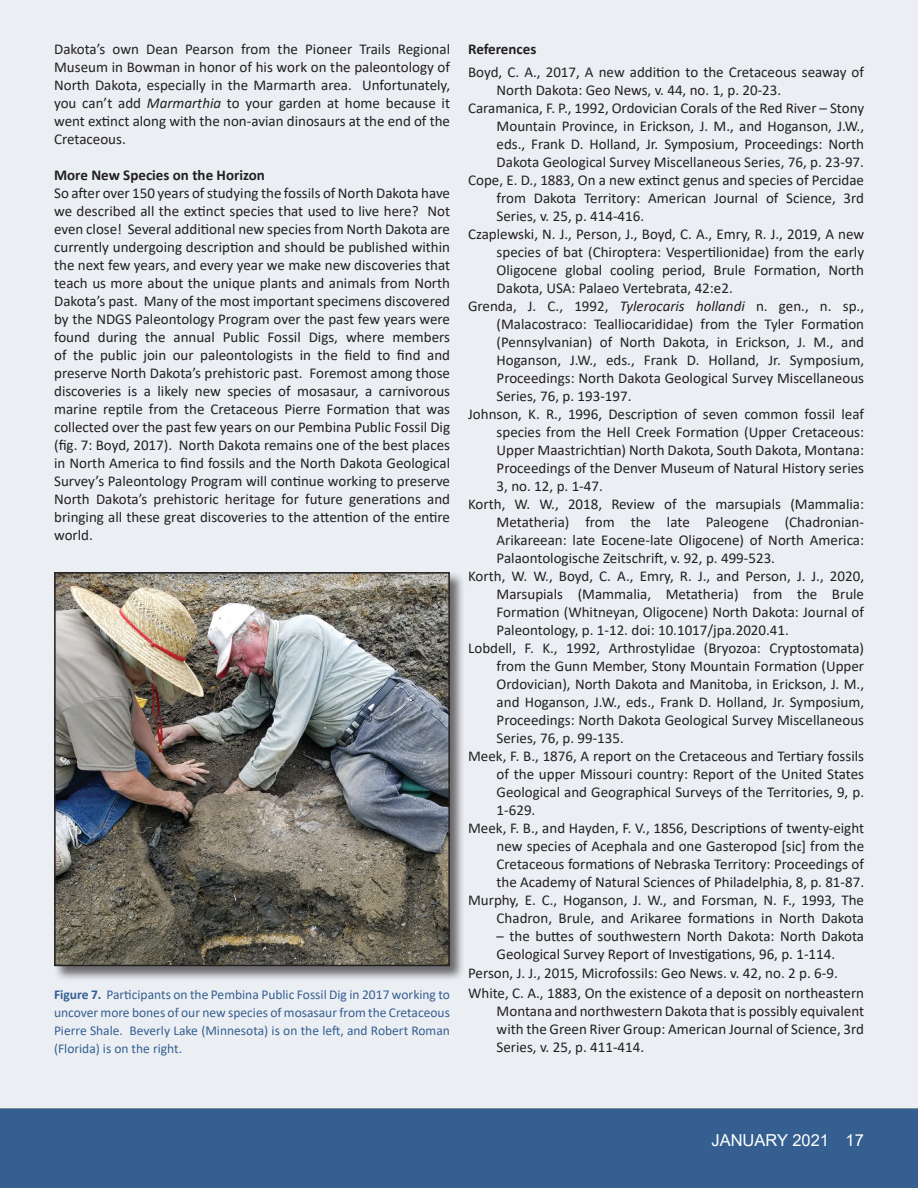
<style>
.page{position:relative;width:918px;height:1188px;background:#fff}
.page>*{position:absolute;margin:0;border:0;box-sizing:border-box;transform-origin:0 0}
.t1{font:16.5px "Arial";color:#fff}
.t2{font:15px/18px "Calibri";color:#231f20;text-align:justify}
.t3{font:700 15px "Calibri";color:#231f20}
.t4{font:13.5px/18px "Calibri";color:#365f91;text-align:justify}
.s1{font-style:italic}
.s2{font-weight:700}
</style>
<div class="page">
<div style="left:0;top:0;width:918px;height:1109px;background:#ebeff4"></div>
<div style="left:0;top:1109px;width:918px;height:79px;background:#365f91"></div>
<div style="left:54px;top:572px;width:412px;height:410px;background:#231f20;opacity:.65"></div>
<img style="left:57px;top:575px;width:390px;height:388px">
<div style="left:54px;top:572px;width:396px;height:394px;border:2px solid #231f20"></div>
<p class="t2" style="left:54px;top:40px;width:398px">Dakota’s own Dean Pearson from the Pioneer Trails Regional Museum in Bowman in honor of his work on the paleontology of North Dakota, especially in the Marmarth area. Unfortunately, you can’t add <span class="s1">Marmarthia</span> to your garden at home because it went extinct along with the non-avian dinosaurs at the end of the Cretaceous.</p>
<p class="t3" style="left:54px;top:164px;width:212px">More New Species on the Horizon</p>
<p class="t2" style="left:54px;top:184px;width:398px">So after over 150 years of studying the fossils of North Dakota have we described all the extinct species that used to live here? Not even close! Several additional new species from North Dakota are currently undergoing description and should be published within the next few years, and every year we make new discoveries that teach us more about the unique plants and animals from North Dakota’s past. Many of the most important specimens discovered by the NDGS Paleontology Program over the past few years were found during the annual Public Fossil Digs, where members of the public join our paleontologists in the field to find and preserve North Dakota’s prehistoric past. Foremost among those discoveries is a likely new species of mosasaur, a carnivorous marine reptile from the Cretaceous Pierre Formation that was collected over the past few years on our Pembina Public Fossil Dig (fig. 7: Boyd, 2017). North Dakota remains one of the best places in North America to find fossils and the North Dakota Geological Survey’s Paleontology Program will continue working to preserve North Dakota’s prehistoric heritage for future generations and bringing all these great discoveries to the attention of the entire world.</p>
<p class="t4" style="left:54px;top:985px;width:397px"><span class="s2">Figure 7.</span> Participants on the Pembina Public Fossil Dig in 2017 working to uncover more bones of our new species of mosasaur from the Cretaceous Pierre Shale. Beverly Lake (Minnesota) is on the left, and Robert Roman (Florida) is on the right.</p>
<p class="t3" style="left:468px;top:38px;width:70px">References</p>
<p class="t2" style="left:497px;top:62px;width:369px;text-indent:-28px">Boyd, C. A., 2017, A new addition to the Cretaceous seaway of<br>North Dakota: Geo News, v. 44, no. 1, p. 20-23.</p>
<p class="t2" style="left:497px;top:98px;width:369px;text-indent:-28px">Caramanica, F. P., 1992, Ordovician Corals of the Red River – Stony Mountain Province, in Erickson, J. M., and Hoganson, J.W., eds., Frank D. Holland, Jr. Symposium, Proceedings: North Dakota Geological Survey Miscellaneous Series, 76, p. 23-97.</p>
<p class="t2" style="left:497px;top:170px;width:369px;text-indent:-28px">Cope, E. D., 1883, On a new extinct genus and species of Percidae from Dakota Territory: American Journal of Science, 3rd Series, v. 25, p. 414-416.</p>
<p class="t2" style="left:497px;top:224px;width:369px;text-indent:-28px">Czaplewski, N. J., Person, J., Boyd, C. A., Emry, R. J., 2019, A new species of bat (Chiroptera: Vespertilionidae) from the early Oligocene global cooling period, Brule Formation, North Dakota, USA: Palaeo Vertebrata, 42:e2.</p>
<p class="t2" style="left:497px;top:296px;width:369px;text-indent:-28px">Grenda, J. C., 1992, <span class="s1">Tylerocaris hollandi</span> n. gen., n. sp., (Malacostraco: Tealliocarididae) from the Tyler Formation (Pennsylvanian) of North Dakota, in Erickson, J. M., and Hoganson, J.W., eds., Frank D. Holland, Jr. Symposium, Proceedings: North Dakota Geological Survey Miscellaneous Series, 76, p. 193-197.</p>
<p class="t2" style="left:497px;top:404px;width:369px;text-indent:-28px">Johnson, K. R., 1996, Description of seven common fossil leaf species from the Hell Creek Formation (Upper Cretaceous:<br>Upper Maastrichtian) North Dakota, South Dakota, Montana:<br>Proceedings of the Denver Museum of Natural History series 3, no. 12, p. 1-47.</p>
<p class="t2" style="left:497px;top:494px;width:369px;text-indent:-28px">Korth, W. W., 2018, Review of the marsupials (Mammalia:<br>Metatheria) from the late Paleogene (Chadronian-Arikareean: late Eocene-late Oligocene) of North America:<br>Palaontologische Zeitschrift, v. 92, p. 499-523.</p>
<p class="t2" style="left:497px;top:566px;width:369px;text-indent:-28px">Korth, W. W., Boyd, C. A., Emry, R. J., and Person, J. J., 2020, Marsupials (Mammalia, Metatheria) from the Brule Formation (Whitneyan, Oligocene) North Dakota: Journal of Paleontology, p. 1-12. doi: 10.1017/jpa.2020.41.</p>
<p class="t2" style="left:497px;top:638px;width:369px;text-indent:-28px">Lobdell, F. K., 1992, Arthrostylidae (Bryozoa: Cryptostomata) from the Gunn Member, Stony Mountain Formation (Upper Ordovician), North Dakota and Manitoba, in Erickson, J. M., and Hoganson, J.W., eds., Frank D. Holland, Jr. Symposium, Proceedings: North Dakota Geological Survey Miscellaneous Series, 76, p. 99-135.</p>
<p class="t2" style="left:497px;top:746px;width:369px;text-indent:-28px">Meek, F. B., 1876, A report on the Cretaceous and Tertiary fossils of the upper Missouri country: Report of the United States Geological and Geographical Surveys of the Territories, 9, p.<br>1-629.</p>
<p class="t2" style="left:497px;top:818px;width:369px;text-indent:-28px">Meek, F. B., and Hayden, F. V., 1856, Descriptions of twenty-eight new species of Acephala and one Gasteropod [sic] from the Cretaceous formations of Nebraska Territory: Proceedings of the Academy of Natural Sciences of Philadelphia, 8, p. 81-87.</p>
<p class="t2" style="left:468px;top:890px;width:397px;text-align:right">Murphy, E. C., Hoganson, J. W., and Forsman, N. F., 1993, The<br>Chadron, Brule, and Arikaree formations in North Dakota</p>
<p class="t2" style="left:497px;top:926px;width:369px">– the buttes of southwestern North Dakota: North Dakota<br>Geological Survey Report of Investigations, 96, p. 1-114.</p>
<p class="t2" style="left:468px;top:964px;width:371px">Person, J. J., 2015, Microfossils: Geo News. v. 42, no. 2 p. 6-9.</p>
<p class="t2" style="left:497px;top:983px;width:369px;text-indent:-28px">White, C. A., 1883, On the existence of a deposit on northeastern Montana and northwestern Dakota that is possibly equivalent with the Green River Group: American Journal of Science, 3rd Series, v. 25, p. 411-414.</p>
<p class="t1" style="left:711px;top:1129px;width:154px">JANUARY 2021 17</p>
</div>
